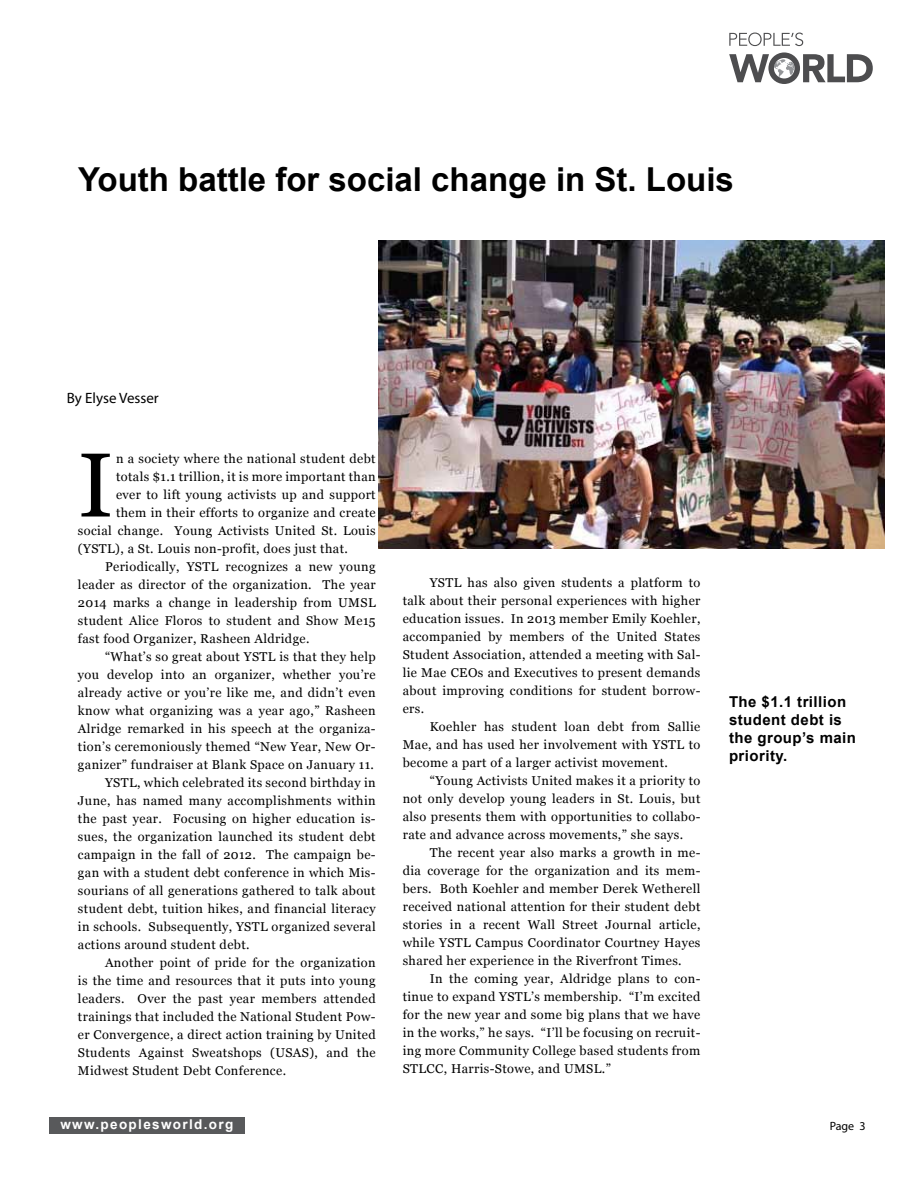
<style>
.page{position:relative;width:918px;height:1188px;background:#fff}
.page>*{position:absolute;margin:0;border:0;box-sizing:border-box;transform-origin:0 0}
.t1{font:90.75px "Georgia";color:#000}
.t2{font:700 33px "Arial";color:#000}
.t3{font:700 15px/18px "Arial";letter-spacing:.03em;color:#000}
.t4{font:15px "Myriad Pro";color:#000}
.t5{font:700 13.5px "Arial";letter-spacing:.1em;color:#fff}
.t6{font:12.75px/18px "Georgia";letter-spacing:.03em;color:#000;text-align:justify}
.t7{font:12px "Myriad Pro";color:#000}
</style>
<div class="page">
<div style="left:49px;top:1118px;width:196px;height:16px;background:#58595b"></div>
<svg style="left:729px;top:33px;width:74px;height:13px"></svg>
<svg style="left:729px;top:52px;width:144px;height:32px"></svg>
<img style="left:379px;top:240px;width:505px;height:308px">
<h2 class="t2" style="left:78px;top:157px;width:657px">Youth battle for social change in St. Louis</h2>
<p class="t4" style="left:67px;top:389px;width:94px">By Elyse Vesser</p>
<h1 class="t1" style="left:78px;top:430px;width:37px">I</h1>
<p class="t6" style="left:116px;top:449px;width:261px">n a society where the national student debt</p>
<p class="t6" style="left:116px;top:467px;width:261px">totals $1.1 trillion, it is more important than</p>
<p class="t6" style="left:116px;top:485px;width:261px">ever to lift young activists up and support</p>
<p class="t6" style="left:116px;top:503px;width:261px">them in their efforts to organize and create</p>
<p class="t6" style="left:78px;top:521px;width:299px">social change. Young Activists United St. Louis</p>
<p class="t6" style="left:78px;top:539px;width:271px">(YSTL), a St. Louis non-profit, does just that.</p>
<p class="t6" style="left:105px;top:557px;width:272px">Periodically, YSTL recognizes a new young</p>
<p class="t6" style="left:78px;top:575px;width:299px">leader as director of the organization. The year</p>
<p class="t6" style="left:78px;top:593px;width:299px">2014 marks a change in leadership from UMSL</p>
<p class="t6" style="left:78px;top:611px;width:299px">student Alice Floros to student and Show Me15</p>
<p class="t6" style="left:78px;top:629px;width:233px">fast food Organizer, Rasheen Aldridge.</p>
<p class="t6" style="left:105px;top:647px;width:272px">“What’s so great about YSTL is that they help</p>
<p class="t6" style="left:78px;top:665px;width:299px">you develop into an organizer, whether you’re</p>
<p class="t6" style="left:78px;top:683px;width:299px">already active or you’re like me, and didn’t even</p>
<p class="t6" style="left:78px;top:701px;width:299px">know what organizing was a year ago,” Rasheen</p>
<p class="t6" style="left:78px;top:719px;width:299px">Alridge remarked in his speech at the organiza-</p>
<p class="t6" style="left:78px;top:737px;width:299px">tion’s ceremoniously themed “New Year, New Or-</p>
<p class="t6" style="left:78px;top:755px;width:297px">ganizer” fundraiser at Blank Space on January 11.</p>
<p class="t6" style="left:105px;top:773px;width:272px">YSTL, which celebrated its second birthday in</p>
<p class="t6" style="left:78px;top:791px;width:299px">June, has named many accomplishments within</p>
<p class="t6" style="left:78px;top:809px;width:299px">the past year. Focusing on higher education is-</p>
<p class="t6" style="left:78px;top:827px;width:299px">sues, the organization launched its student debt</p>
<p class="t6" style="left:78px;top:845px;width:299px">campaign in the fall of 2012. The campaign be-</p>
<p class="t6" style="left:78px;top:863px;width:299px">gan with a student debt conference in which Mis-</p>
<p class="t6" style="left:78px;top:881px;width:299px">sourians of all generations gathered to talk about</p>
<p class="t6" style="left:78px;top:899px;width:299px">student debt, tuition hikes, and financial literacy</p>
<p class="t6" style="left:78px;top:917px;width:299px">in schools. Subsequently, YSTL organized several</p>
<p class="t6" style="left:78px;top:935px;width:173px">actions around student debt.</p>
<p class="t6" style="left:105px;top:953px;width:272px">Another point of pride for the organization</p>
<p class="t6" style="left:78px;top:971px;width:299px">is the time and resources that it puts into young</p>
<p class="t6" style="left:78px;top:989px;width:299px">leaders. Over the past year members attended</p>
<p class="t6" style="left:78px;top:1007px;width:299px">trainings that included the National Student Pow-</p>
<p class="t6" style="left:78px;top:1025px;width:299px">er Convergence, a direct action training by United</p>
<p class="t6" style="left:78px;top:1043px;width:299px">Students Against Sweatshops (USAS), and the</p>
<p class="t6" style="left:78px;top:1061px;width:210px">Midwest Student Debt Conference.</p>
<p class="t5" style="left:60px;top:1116px;width:174px">www.peoplesworld.org</p>
<p class="t6" style="left:403px;top:573px;width:299px;text-indent:27px">YSTL has also given students a platform to talk about their personal experiences with higher education issues. In 2013 member Emily Koehler, accompanied by members of the United States Student Association, attended a meeting with Sal&shy;lie Mae CEOs and Executives to present demands about improving conditions for student borrow&shy;ers.</p>
<p class="t6" style="left:403px;top:717px;width:299px;text-indent:27px">Koehler has student loan debt from Sallie Mae, and has used her involvement with YSTL to become a part of a larger activist movement.</p>
<p class="t6" style="left:403px;top:771px;width:299px;text-indent:27px">“Young Activists United makes it a priority to not only develop young leaders in St. Louis, but also presents them with opportunities to collabo&shy;rate and advance across movements,” she says.</p>
<p class="t6" style="left:403px;top:843px;width:299px;text-indent:27px">The recent year also marks a growth in me&shy;dia coverage for the organization and its mem&shy;bers. Both Koehler and member Derek Wetherell received national attention for their student debt stories in a recent Wall Street Journal article, while YSTL Campus Coordinator Courtney Hayes shared her experience in the Riverfront Times.</p>
<p class="t6" style="left:403px;top:970px;width:299px;text-indent:27px">In the coming year, Aldridge plans to con&shy;tinue to expand YSTL’s membership. “I’m excited for the new year and some big plans that we have in the works,” he says. “I’ll be focusing on recruit&shy;ing more Community College based students from STLCC, Harris-Stowe, and UMSL.”</p>
<p class="t3" style="left:729px;top:693px;width:129px">The $1.1 trillion student debt is the group’s main priority.</p>
<p class="t7" style="left:830px;top:1118px;width:37px">Page 3</p>
</div>
